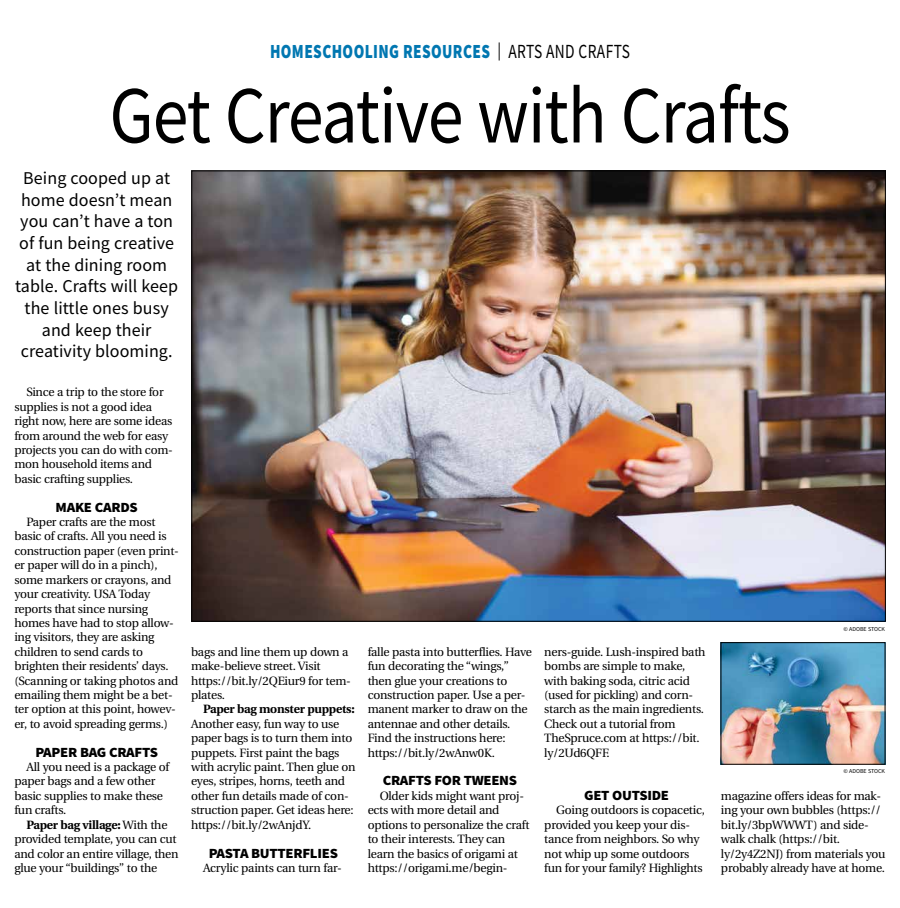
<style>
.page{position:relative;width:900px;height:908px;background:#fff}
.page>*{position:absolute;margin:0;border:0;box-sizing:border-box;transform-origin:0 0}
.t1{font:81px "Source Sans Pro";letter-spacing:-.015em;color:#000;scale:.89 1}
.t2{font:900 20px "Source Sans Pro";letter-spacing:.025em;color:#0077b1;scale:.77 1}
.t3{font:18px/21.6px "Source Sans Pro";letter-spacing:.005em;color:#000;text-align:center}
.t4{font:900 14px "Source Sans Pro";letter-spacing:-.02em;color:#000;scale:1.05 1}
.t5{font:12px/14.4px "Utopia";letter-spacing:-.02em;color:#000}
.t6{font:700 12px "Utopia";letter-spacing:-.02em;color:#000}
.t7{font:6px "Source Sans Pro";color:#000}
.s1{font-weight:400;font-size:18px;color:#000}
.s2{font-weight:400;color:#000}
.s3{font-weight:700}
</style>
<div class="page">
<img style="left:194px;top:173px;width:690px;height:446px">
<img style="left:723px;top:644px;width:160px;height:118px">
<h2 class="t2" style="left:270px;top:38px;width:469px">HOMESCHOOLING RESOURCES <span class="s1">|</span> <span class="s2">ARTS AND CRAFTS</span></h2>
<h1 class="t1" style="left:109px;top:64px;width:767px">Get Creative with Crafts</h1>
<h3 class="t3" style="left:15px;top:167px;width:165px">Being cooped up at home doesn’t mean you can’t have a ton of fun being creative at the dining room table. Crafts will keep the little ones busy and keep their creativity blooming.</h3>
<p class="t5" style="left:14px;top:385px;width:160px;text-indent:12px">Since a trip to the store for supplies is not a good idea right now, here are some ideas from around the web for easy projects you can do with com&shy;mon household items and basic crafting supplies.</p>
<p class="t4" style="left:56px;top:497px;width:80px">MAKE CARDS</p>
<p class="t5" style="left:14px;top:515px;width:166px;text-indent:12px">Paper crafts are the most basic of crafts. All you need is construction paper (even print&shy;er paper will do in a pinch), some markers or crayons, and your creativity. USA Today reports that since nursing homes have had to stop allow&shy;ing visitors, they are asking children to send cards to brighten their residents’ days. (Scanning or taking photos and emailing them might be a bet&shy;ter option at this point, howev&shy;er, to avoid spreading germs.)</p>
<p class="t4" style="left:35px;top:742px;width:118px">PAPER BAG CRAFTS</p>
<p class="t5" style="left:14px;top:759px;width:157px;text-indent:12px">All you need is a package of paper bags and a few other basic supplies to make these fun crafts.</p>
<p class="t5" style="left:14px;top:817px;width:166px;text-indent:12px"><span class="s3">Paper bag village:</span> With the provided template, you can cut and color an entire village, then glue your “buildings” to the</p>
<p class="t5" style="left:191px;top:644px;width:161px">bags and line them up down a make-believe street. Visit https://bit.ly/2QEiur9 for tem&shy;plates.</p>
<p class="t6" style="left:203px;top:702px;width:153px">Paper bag monster puppets:</p>
<p class="t5" style="left:191px;top:716px;width:166px">Another easy, fun way to use paper bags is to turn them into puppets. First paint the bags with acrylic paint. Then glue on eyes, stripes, horns, teeth and other fun details made of con&shy;struction paper. Get ideas here: https://bit.ly/2wAnjdY.</p>
<p class="t4" style="left:209px;top:842px;width:125px">PASTA BUTTERFLIES</p>
<p class="t5" style="left:203px;top:860px;width:140px">Acrylic paints can turn far-</p>
<p class="t5" style="left:368px;top:644px;width:166px">falle pasta into butterflies. Have fun decorating the “wings,” then glue your creations to construction paper. Use a per&shy;manent marker to draw on the antennae and other details.<br>Find the instructions here: https://bit.ly/2wAnw0K.</p>
<p class="t4" style="left:383px;top:770px;width:129px">CRAFTS FOR TWEENS</p>
<p class="t5" style="left:368px;top:788px;width:163px;text-indent:12px">Older kids might want proj&shy;ects with more detail and options to personalize the craft to their interests. They can learn the basics of origami at https://origami.me/begin-</p>
<p class="t5" style="left:544px;top:644px;width:163px">ners-guide. Lush-inspired bath bombs are simple to make, with baking soda, citric acid (used for pickling) and corn&shy;starch as the main ingredients.<br>Check out a tutorial from<br>TheSpruce.com at https://bit. ly/2Ud6QFF.</p>
<p class="t4" style="left:584px;top:785px;width:82px">GET OUTSIDE</p>
<p class="t5" style="left:544px;top:803px;width:162px;text-indent:12px">Going outdoors is copacetic, provided you keep your dis&shy;tance from neighbors. So why not whip up some outdoors fun for your family? Highlights</p>
<p class="t7" style="left:844px;top:624px;width:43px">© ADOBE STOCK</p>
<p class="t7" style="left:844px;top:767px;width:43px">© ADOBE STOCK</p>
<p class="t5" style="left:721px;top:788px;width:166px">magazine offers ideas for mak&shy;ing your own bubbles (https:// bit.ly/3bpWWWT) and side&shy;walk chalk (https://bit. ly/2y4Z2NJ) from materials you probably already have at home.</p>
</div>
